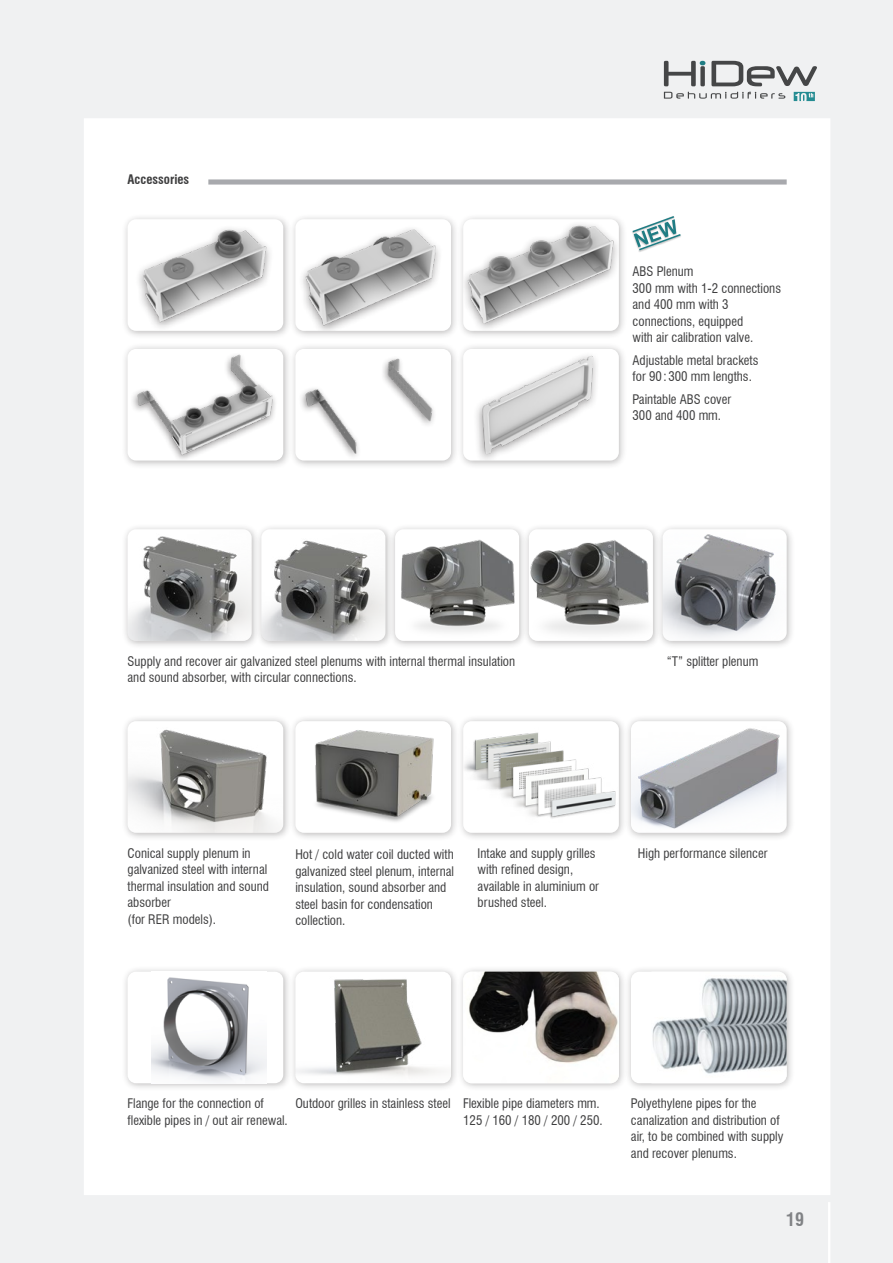
<style>
.page{position:relative;width:893px;height:1263px;background:#f0f1f2}
.page>*{position:absolute;margin:0;border:0;box-sizing:border-box;transform-origin:0 0}
.t1{font:700 condensed 18px "Swiss 721 BT";color:#808285}
.t2{font:condensed 12.9px/16.5px "Swiss 721 BT";color:#3e3e3f}
.t3{font:700 condensed 12.9px "Swiss 721 BT";color:#3e3e3f}
</style>
<div class="page">
<div style="left:84px;top:118px;width:746px;height:1077px;background:#fff"></div>
<hr style="left:828px;top:1202px;width:2px;height:61px;background:#fff">
<svg style="left:664px;top:92px;width:121px;height:7px"></svg>
<svg style="left:664px;top:61px;width:41px;height:25px"></svg>
<svg style="left:711px;top:61px;width:106px;height:25px"></svg>
<svg style="left:794px;top:92px;width:21px;height:9px"></svg>
<div style="left:456px;top:213px;width:171px;height:126px;background:#231f20;opacity:.3"></div>
<img style="left:463px;top:219px;width:156px;height:112px">
<div style="left:121px;top:342px;width:171px;height:127px;background:#231f20;opacity:.3"></div>
<img style="left:128px;top:349px;width:155px;height:112px">
<div style="left:121px;top:213px;width:171px;height:126px;background:#231f20;opacity:.3"></div>
<img style="left:128px;top:219px;width:155px;height:112px">
<div style="left:289px;top:213px;width:170px;height:126px;background:#231f20;opacity:.3"></div>
<img style="left:295px;top:219px;width:153px;height:112px">
<div style="left:289px;top:342px;width:170px;height:127px;background:#231f20;opacity:.3"></div>
<img style="left:295px;top:349px;width:156px;height:112px">
<div style="left:456px;top:342px;width:171px;height:127px;background:#231f20;opacity:.3"></div>
<img style="left:463px;top:349px;width:156px;height:112px">
<div style="left:289px;top:714px;width:170px;height:127px;background:#231f20;opacity:.3"></div>
<img style="left:295px;top:721px;width:156px;height:112px">
<div style="left:624px;top:714px;width:171px;height:127px;background:#231f20;opacity:.3"></div>
<img style="left:631px;top:721px;width:156px;height:112px">
<div style="left:121px;top:714px;width:171px;height:127px;background:#231f20;opacity:.3"></div>
<img style="left:128px;top:721px;width:155px;height:112px">
<div style="left:456px;top:714px;width:171px;height:127px;background:#231f20;opacity:.3"></div>
<div style="left:463px;top:721px;width:156px;height:112px;background:#fff;border-radius:9px"></div>
<img style="left:463px;top:727px;width:156px;height:92px">
<div style="left:388px;top:523px;width:139px;height:126px;background:#231f20;opacity:.3"></div>
<img style="left:395px;top:529px;width:124px;height:112px">
<div style="left:255px;top:523px;width:139px;height:126px;background:#231f20;opacity:.3"></div>
<div style="left:261px;top:529px;width:124px;height:112px;background:#fff;border-radius:9px"></div>
<img style="left:261px;top:532px;width:124px;height:109px">
<div style="left:522px;top:523px;width:139px;height:126px;background:#231f20;opacity:.3"></div>
<img style="left:529px;top:529px;width:124px;height:112px">
<div style="left:121px;top:523px;width:139px;height:126px;background:#231f20;opacity:.3"></div>
<img style="left:128px;top:529px;width:124px;height:112px">
<div style="left:656px;top:523px;width:139px;height:126px;background:#231f20;opacity:.3"></div>
<img style="left:663px;top:529px;width:124px;height:112px">
<div style="left:289px;top:965px;width:170px;height:127px;background:#231f20;opacity:.3"></div>
<img style="left:295px;top:972px;width:156px;height:111px">
<div style="left:624px;top:965px;width:171px;height:127px;background:#231f20;opacity:.3"></div>
<div style="left:631px;top:972px;width:156px;height:111px;background:#fff;border-radius:9px"></div>
<img style="left:652px;top:972px;width:135px;height:111px">
<div style="left:121px;top:965px;width:171px;height:127px;background:#231f20;opacity:.3"></div>
<div style="left:128px;top:972px;width:155px;height:111px;background:#fff;border-radius:9px"></div>
<img style="left:151px;top:977px;width:115px;height:104px">
<div style="left:456px;top:965px;width:171px;height:127px;background:#231f20;opacity:.3"></div>
<img style="left:463px;top:972px;width:156px;height:111px">
<div style="left:631px;top:215px;width:51px;height:37px;background:#231f20;opacity:.3"></div>
<svg style="left:632px;top:216px;width:49px;height:34px"></svg>
<svg style="left:208px;top:179px;width:579px;height:6px;background:#b4b5b9"></svg>
<p class="t3" style="left:128px;top:172px;width:63px">Accessories</p>
<p class="t2" style="left:632px;top:263px;width:150px">ABS Plenum<br>300 mm with 1-2 connections and 400 mm with 3 connections, equipped<br>with air calibration valve.</p>
<p class="t2" style="left:632px;top:352px;width:127px">Adjustable metal brackets for 90: 300 mm lengths.</p>
<p class="t2" style="left:632px;top:391px;width:100px">Paintable ABS cover<br>300 and 400 mm.</p>
<p class="t2" style="left:128px;top:653px;width:389px">Supply and recover air galvanized steel plenums with internal thermal insulation and sound absorber, with circular connections.</p>
<p class="t2" style="left:667px;top:653px;width:93px">“T” splitter plenum</p>
<p class="t2" style="left:128px;top:845px;width:143px">Conical supply plenum in galvanized steel with internal thermal insulation and sound absorber<br>(for RER models).</p>
<p class="t2" style="left:478px;top:845px;width:123px">Intake and supply grilles with refined design, available in aluminium or brushed steel.</p>
<p class="t2" style="left:638px;top:845px;width:131px">High performance silencer</p>
<p class="t2" style="left:295px;top:846px;width:160px">Hot / cold water coil ducted with galvanized steel plenum, internal insulation, sound absorber and steel basin for condensation collection.</p>
<p class="t2" style="left:295px;top:1095px;width:157px">Outdoor grilles in stainless steel</p>
<p class="t2" style="left:631px;top:1095px;width:154px">Polyethylene pipes for the canalization and distribution of air, to be combined with supply and recover plenums.</p>
<p class="t2" style="left:128px;top:1095px;width:162px">Flange for the connection of flexible pipes in / out air renewal.</p>
<p class="t2" style="left:463px;top:1095px;width:141px">Flexible pipe diameters mm.<br>125 / 160 / 180 / 200 / 250.</p>
<h1 class="t1" style="left:786px;top:1208px;width:19px">19</h1>
</div>
